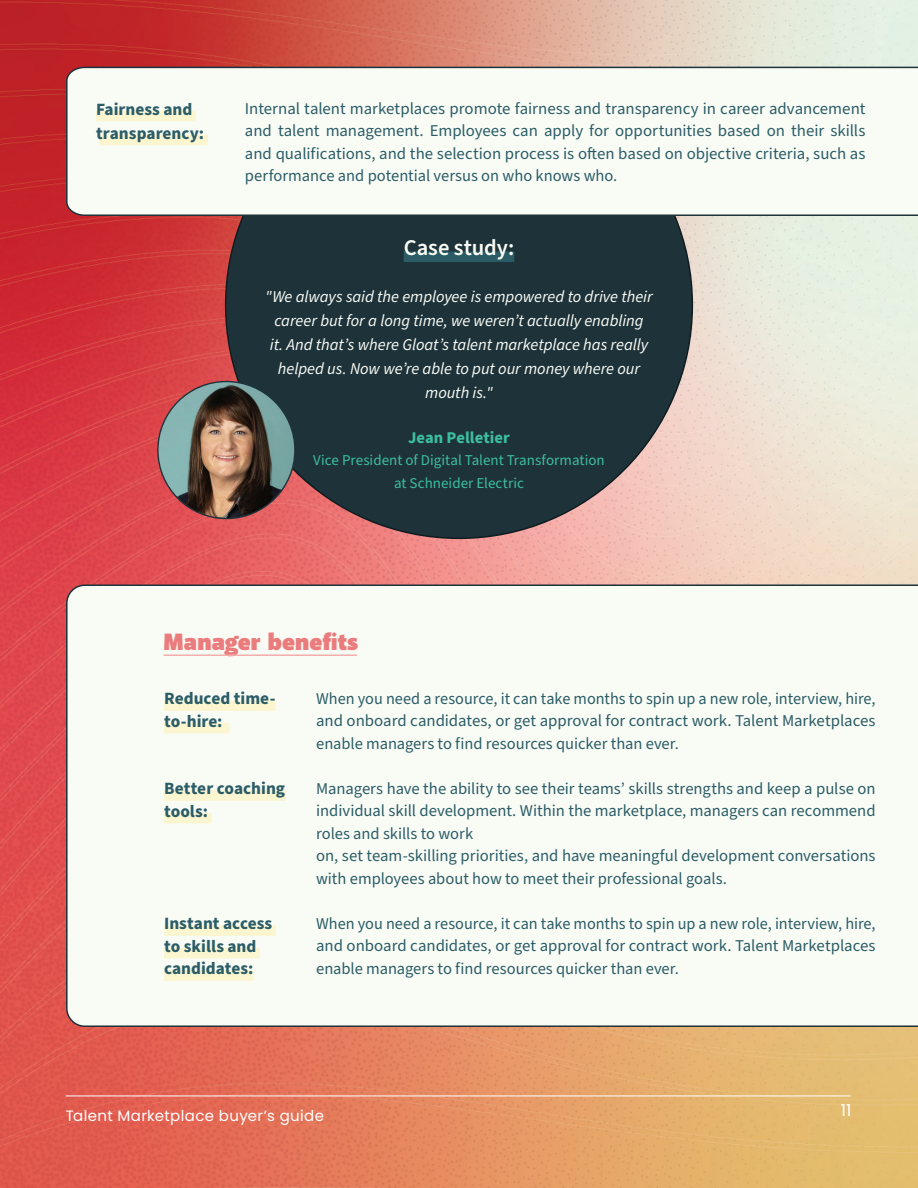
<style>
.page{position:relative;width:918px;height:1188px;background:#fff}
.page>*{position:absolute;margin:0;border:0;box-sizing:border-box;transform-origin:0 0}
.t1{font:900 24px "Akagi Pro";letter-spacing:.005em;color:#eb7c7d}
.t2{font:600 22.5px "Source Sans Pro";letter-spacing:-.005em;color:#f9fcf5}
.t3{font:700 17.25px/22.5px "Source Sans Pro";color:#2c5d67}
.t4{font:16.5px/22.5px "Source Sans Pro";letter-spacing:-.005em;color:#2c5d67;text-align:justify}
.t5{font:italic 16.5px/24px "Source Sans Pro";letter-spacing:-.005em;color:#f9fcf5;text-align:center}
.t6{font:700 16.5px "Source Sans Pro";letter-spacing:.005em;color:#3cbe9f}
.t7{font:16.5px "Poppins";color:#fff}
.t8{font:15px/22.5px "Source Sans Pro";color:#3cbe9f;text-align:center}
.t9{font:15px "Poppins";letter-spacing:.025em;color:#fff}
</style>
<div class="page">
<img style="left:0;top:0;width:918px;height:1188px">
<div style="left:226px;top:72px;width:466px;height:466px;background:#1e323a;border-radius:50%"></div>
<div style="left:65px;top:66px;width:853px;height:151px;background:#f9fcf5"></div>
<div style="left:404px;top:251px;width:110px;height:11px;background:#2b5c66"></div>
<div style="left:96px;top:111px;width:100px;height:10px;background:#fbf5d0"></div>
<div style="left:99px;top:135px;width:109px;height:10px;background:#fbf5d0"></div>
<img style="left:158px;top:382px;width:137px;height:137px;border-radius:67px">
<div style="left:66px;top:584px;width:852px;height:443px;background:#f9fcf5"></div>
<div style="left:164px;top:700px;width:111px;height:11px;background:#fbf5d0"></div>
<div style="left:164px;top:723px;width:66px;height:10px;background:#fbf5d0"></div>
<div style="left:164px;top:790px;width:122px;height:11px;background:#fbf5d0"></div>
<div style="left:164px;top:813px;width:48px;height:10px;background:#fbf5d0"></div>
<div style="left:164px;top:925px;width:112px;height:11px;background:#fbf5d0"></div>
<div style="left:164px;top:948px;width:96px;height:10px;background:#fbf5d0"></div>
<div style="left:164px;top:970px;width:90px;height:11px;background:#fbf5d0"></div>
<hr style="left:164px;top:654px;width:193px;height:2px;background:#f3adad">
<hr style="left:66px;top:1096px;width:785px;height:1px;background:#fff">
<p class="t3" style="left:96px;top:97px;width:110px;line-height:24px">Fairness and transparency:</p>
<p class="t4" style="left:245px;top:98px;width:622px">Internal talent marketplaces promote fairness and transparency in career advancement and talent management. Employees can apply for opportunities based on their skills and qualifications, and the selection process is often based on objective criteria, such as performance and potential versus on who knows who.</p>
<h2 class="t2" style="left:404px;top:233px;width:112px">Case study:</h2>
<p class="t5" style="left:265px;top:285px;width:389px">"We always said the employee is empowered to drive their career but for a long time, we weren t’ actually enabling<br>.i t And that s’ where Gloat s’ talent marketplace has really helped us. Now we r e’ able to put our money where our mouth is ".</p>
<p class="t6" style="left:408px;top:426px;width:103px">Jean Pelletier</p>
<p class="t8" style="left:313px;top:449px;width:293px">Vice President of Digital Talent Transformation at Schneider Electric</p>
<h1 class="t1" style="left:164px;top:627px;width:196px">Manager benefİts</h1>
<p class="t4" style="left:316px;top:687px;width:561px">When you need a resource it, can take months to spin up a new role, interview, hire, and onboard candidates, or get approval for contract work. Talent Marketplaces enable managers to find resources quicker than ever.</p>
<p class="t4" style="left:316px;top:777px;width:561px;text-align:left">Managers have the ability to see their teams’ skills strengths and keep a pulse on individual skill development. Within the marketplace, managers can recommend roles and skills to work<br>on, set team-skilling priorities, and have meaningful development conversations with employees about how to meet their professional goals.</p>
<p class="t4" style="left:316px;top:912px;width:561px">When you need a resource it, can take months to spin up a new role, interview, hire, and onboard candidates, or get approval for contract work. Talent Marketplaces enable managers to find resources quicker than ever.</p>
<p class="t3" style="left:164px;top:688px;width:113px">Reduced time-</p>
<p class="t3" style="left:164px;top:710px;width:60px">to-hire:</p>
<p class="t3" style="left:164px;top:778px;width:123px">Better coaching tools:</p>
<p class="t3" style="left:164px;top:913px;width:110px">Instant access to skills and candidates:</p>
<p class="t9" style="left:66px;top:1107px;width:260px">Talent Marketplace buyer s’ guide</p>
<p class="t7" style="left:841px;top:1101px;width:12px">11</p>
</div>
